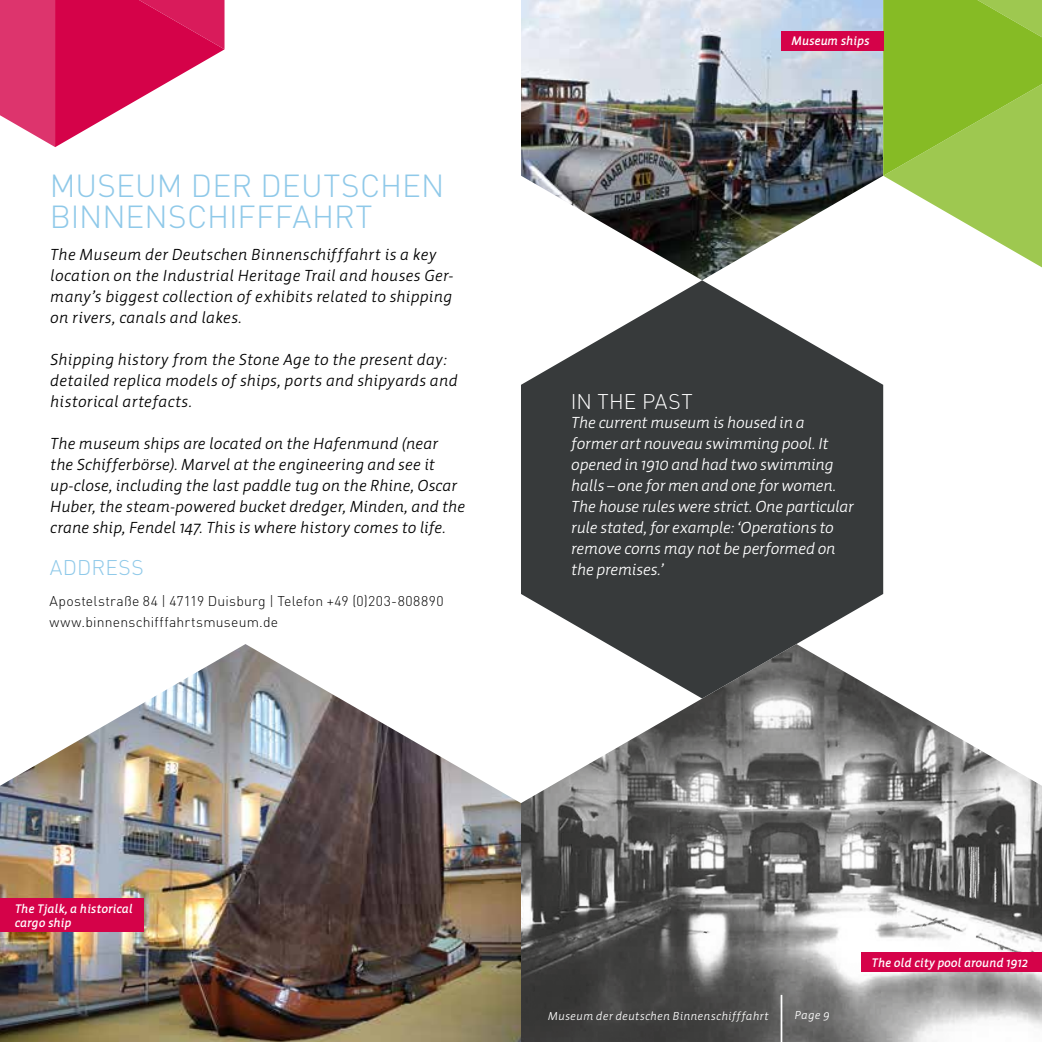
<style>
.page{position:relative;width:1042px;height:1042px;background:#fff}
.page>*{position:absolute;margin:0;border:0;box-sizing:border-box;transform-origin:0 0}
.t1{font:300 31.5px/31.5px "DINOT";letter-spacing:.005em;color:#8fc9e9}
.t2{font:300 21px "DINOT";letter-spacing:.01em;color:#fff}
.t3{font:300 21px "DINOT";letter-spacing:.015em;color:#8fc9e9}
.t4{font:italic 15.75px/21px "Werk";letter-spacing:-.01em;color:#000}
.t5{font:italic 15.75px/21px "Werk";letter-spacing:-.03em;color:#fff}
.t6{font:300 14px/21px "DINOT";letter-spacing:.015em;color:#000}
.t7{font:italic 700 12.25px/14px "Werk";color:#fff}
.t8{font:italic 11.38px "Werk";letter-spacing:.01em;color:#fff}
</style>
<div class="page">
<img style="left:0;top:644px;width:1042px;height:398px">
<svg style="left:521px;top:280px;width:362px;height:418px;fill:#373a3b"></svg>
<img style="left:521px;top:0;width:362px;height:280px">
<div style="left:861px;top:952px;width:181px;height:19px;background:#d50249"></div>
<svg style="left:883px;top:0;width:159px;height:268px"></svg>
<svg style="left:0;top:0;width:224px;height:147px"></svg>
<div style="left:0;top:898px;width:144px;height:34px;background:#d50249"></div>
<div style="left:781px;top:31px;width:102px;height:19px;background:#d50249"></div>
<hr style="left:780px;top:995px;width:2px;height:47px;background:#fff">
<h1 class="t1" style="left:50px;top:167px;width:396px">MUSEUM DER DEUTSCHEN<br>BINNENSCHIFFFAHRT</h1>
<p class="t4" style="left:50px;top:244px;width:405px">The Museum der Deutschen Binnenschifffahrt is a key location on the Industrial Heritage Trail and houses Ger&shy;many’s biggest collection of exhibits related to shipping on rivers, canals and lakes.</p>
<p class="t4" style="left:50px;top:349px;width:409px">Shipping history from the Stone Age to the present day: detailed replica models of ships, ports and shipyards and historical artefacts.</p>
<p class="t4" style="left:50px;top:433px;width:417px">The museum ships are located on the Hafenmund (near the Schifferbörse). Marvel at the engineering and see it up-close, including the last paddle tug on the Rhine, Oscar Huber, the steam-powered bucket dredger, Minden, and the crane ship, Fendel 147. This is where history comes to life.</p>
<h2 class="t3" style="left:50px;top:551px;width:96px">ADDRESS</h2>
<p class="t6" style="left:50px;top:590px;width:395px">Apostelstraße 84 | 47119 Duisburg | Telefon +49 (0)203-808890 www.binnenschifffahrtsmuseum.de</p>
<p class="t7" style="left:791px;top:34px;width:80px">Museum ships</p>
<h2 class="t2" style="left:571px;top:385px;width:123px">IN THE PAST</h2>
<p class="t5" style="left:570px;top:412px;width:284px">The current museum is housed in a former art nouveau swimming pool. It opened in 1910 and had two swimming halls – one for men and one for women.<br>The house rules were strict. One particular rule stated, for example: ‘Operations to remove corns may not be performed on the premises.’</p>
<p class="t7" style="left:14px;top:901px;width:119px">The Tjalk, a historical cargo ship</p>
<p class="t8" style="left:547px;top:1009px;width:223px">Museum der deutschen Binnenschifffahrt</p>
<p class="t8" style="left:794px;top:1008px;width:36px">Page 9</p>
<p class="t7" style="left:871px;top:955px;width:158px">The old city pool around 1912</p>
</div>
